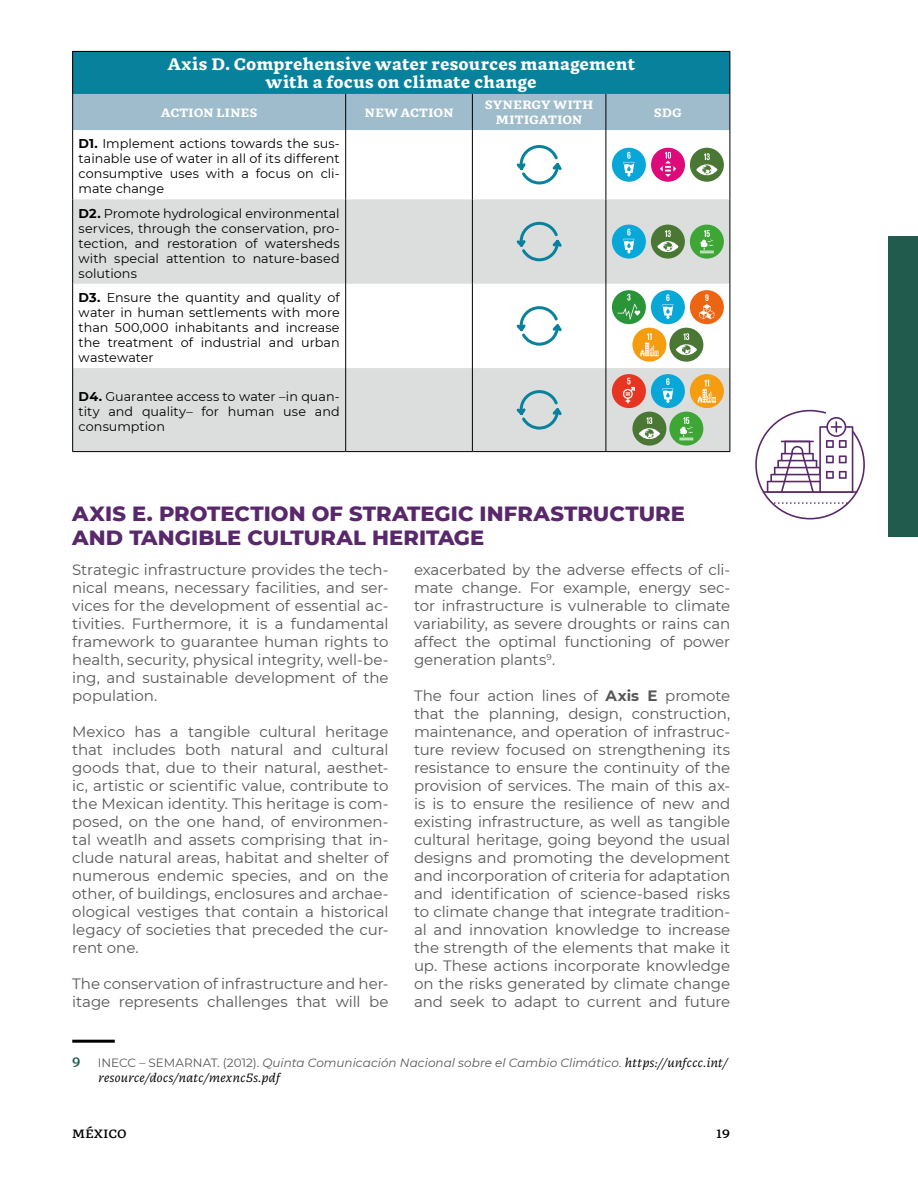
<style>
.page{position:relative;width:918px;height:1188px;background:#fff}
.page>*{position:absolute;margin:0;border:0;box-sizing:border-box;transform-origin:0 0}
.t1{font:800 21px/24px "Montserrat";letter-spacing:.005em;color:#58286b}
.t2{font:900 16.5px/18px "GMX";letter-spacing:.005em;color:#fff;text-align:center}
.t3{font:15px/18px "Montserrat";letter-spacing:-.005em;color:#575756;text-align:justify}
.t4{font:700 13.5px "GMX";color:#215b4e}
.t5{font:12.75px/15px "Montserrat";letter-spacing:.005em;color:#000;text-align:justify}
.t6{font:italic 12px "Montserrat";color:#575756}
.t7{font:900 12px/15px "GMX";letter-spacing:-.005em;color:#fff;text-align:center}
.t8{font:italic 12px "GMX";letter-spacing:.015em;color:#000}
.t9{font:700 12px "GMX";color:#000}
.s1{font-weight:700}
.s2{font-style:normal}
.s3{font-family:"GMX";color:#000}
</style>
<div class="page">
<div style="left:73px;top:51px;width:657px;height:43px;background:#08829c"></div>
<div style="left:73px;top:94px;width:657px;height:36px;background:#9ebccb"></div>
<svg style="left:73px;top:199px;width:657px;height:252px;fill:#dcdede"></svg>
<hr style="left:72px;top:51px;width:274px;height:1px;background:#000">
<hr style="left:72px;top:52px;width:1px;height:42px;background:#000">
<hr style="left:346px;top:51px;width:126px;height:1px;background:#000">
<hr style="left:472px;top:51px;width:134px;height:1px;background:#000">
<hr style="left:606px;top:51px;width:124px;height:1px;background:#000">
<hr style="left:730px;top:52px;width:1px;height:42px;background:#000">
<hr style="left:72px;top:94px;width:1px;height:36px;background:#000">
<hr style="left:345px;top:94px;width:1px;height:36px;background:#000">
<hr style="left:472px;top:94px;width:1px;height:36px;background:#000">
<hr style="left:606px;top:94px;width:1px;height:36px;background:#000">
<hr style="left:730px;top:94px;width:1px;height:36px;background:#000">
<hr style="left:72px;top:130px;width:1px;height:69px;background:#000">
<hr style="left:345px;top:130px;width:1px;height:69px;background:#000">
<hr style="left:472px;top:130px;width:1px;height:69px;background:#000">
<hr style="left:606px;top:130px;width:1px;height:69px;background:#000">
<hr style="left:730px;top:130px;width:1px;height:69px;background:#000">
<hr style="left:472px;top:199px;width:1px;height:85px;background:#000">
<hr style="left:72px;top:284px;width:1px;height:84px;background:#000">
<hr style="left:345px;top:284px;width:1px;height:84px;background:#000">
<hr style="left:472px;top:284px;width:1px;height:84px;background:#000">
<hr style="left:730px;top:284px;width:1px;height:84px;background:#000">
<hr style="left:72px;top:368px;width:1px;height:83px;background:#000">
<hr style="left:345px;top:368px;width:1px;height:83px;background:#000">
<hr style="left:472px;top:368px;width:1px;height:83px;background:#000">
<hr style="left:606px;top:368px;width:1px;height:83px;background:#000">
<hr style="left:730px;top:368px;width:1px;height:83px;background:#000">
<hr style="left:72px;top:451px;width:274px;height:1px;background:#000">
<hr style="left:346px;top:451px;width:126px;height:1px;background:#000">
<hr style="left:472px;top:451px;width:134px;height:1px;background:#000">
<hr style="left:606px;top:451px;width:124px;height:1px;background:#000">
<hr style="left:606px;top:199px;width:1px;height:85px;background:#000">
<hr style="left:345px;top:199px;width:1px;height:85px;background:#000">
<hr style="left:72px;top:199px;width:1px;height:85px;background:#000">
<hr style="left:730px;top:199px;width:1px;height:85px;background:#000">
<hr style="left:606px;top:284px;width:1px;height:84px;background:#000">
<svg style="left:516px;top:145px;width:46px;height:40px"></svg>
<div style="left:612px;top:148px;width:34px;height:34px;background:#07a7d7;border-radius:50%"></div>
<svg style="left:623px;top:152px;width:11px;height:25px"></svg>
<div style="left:651px;top:148px;width:34px;height:34px;background:#de0a79;border-radius:50%"></div>
<svg style="left:660px;top:152px;width:16px;height:25px"></svg>
<div style="left:690px;top:148px;width:34px;height:34px;background:#4b7735;border-radius:50%"></div>
<svg style="left:696px;top:153px;width:22px;height:22px"></svg>
<svg style="left:514px;top:220px;width:50px;height:43px;background:#b8ced2"></svg>
<div style="left:612px;top:225px;width:34px;height:34px;background:#07a7d7;border-radius:50%"></div>
<svg style="left:623px;top:229px;width:11px;height:25px"></svg>
<div style="left:651px;top:225px;width:34px;height:34px;background:#4b7735;border-radius:50%"></div>
<svg style="left:657px;top:230px;width:22px;height:22px"></svg>
<div style="left:690px;top:225px;width:34px;height:34px;background:#3ea635;border-radius:50%"></div>
<svg style="left:700px;top:230px;width:14px;height:23px"></svg>
<svg style="left:514px;top:305px;width:50px;height:42px"></svg>
<div style="left:612px;top:290px;width:34px;height:34px;background:#299438;border-radius:50%"></div>
<svg style="left:618px;top:294px;width:22px;height:26px"></svg>
<div style="left:651px;top:290px;width:34px;height:34px;background:#07a7d7;border-radius:50%"></div>
<svg style="left:662px;top:294px;width:11px;height:25px"></svg>
<div style="left:690px;top:290px;width:34px;height:34px;background:#eb6512;border-radius:50%"></div>
<svg style="left:699px;top:294px;width:15px;height:25px"></svg>
<div style="left:632px;top:328px;width:34px;height:34px;background:#f59d10;border-radius:50%"></div>
<svg style="left:640px;top:333px;width:19px;height:23px"></svg>
<div style="left:669px;top:328px;width:34px;height:34px;background:#4b7735;border-radius:50%"></div>
<svg style="left:676px;top:333px;width:21px;height:22px"></svg>
<svg style="left:514px;top:389px;width:50px;height:42px;background:#b7ced2"></svg>
<div style="left:612px;top:374px;width:34px;height:34px;background:#e63520;border-radius:50%"></div>
<svg style="left:623px;top:378px;width:12px;height:25px"></svg>
<div style="left:651px;top:374px;width:34px;height:34px;background:#07a7d7;border-radius:50%"></div>
<svg style="left:662px;top:378px;width:11px;height:25px"></svg>
<div style="left:690px;top:374px;width:34px;height:34px;background:#f59d10;border-radius:50%"></div>
<svg style="left:698px;top:380px;width:18px;height:23px"></svg>
<div style="left:632px;top:412px;width:34px;height:34px;background:#4b7735;border-radius:50%"></div>
<svg style="left:639px;top:417px;width:21px;height:22px"></svg>
<div style="left:669px;top:412px;width:34px;height:34px;background:#3ea635;border-radius:50%"></div>
<svg style="left:679px;top:417px;width:14px;height:23px"></svg>
<hr style="left:72px;top:1040px;width:43px;height:3px;background:#000">
<svg style="left:755px;top:410px;width:110px;height:109px"></svg>
<div style="left:888px;top:237px;width:30px;height:300px;background:#215b4e"></div>
<p class="t2" style="left:167px;top:55px;width:469px">Axis D. Comprehensive water resources management with a focus on climate change</p>
<p class="t7" style="left:161px;top:105px;width:98px">ACTION LINES</p>
<p class="t7" style="left:364px;top:105px;width:91px">NEW ACTION</p>
<p class="t7" style="left:485px;top:97px;width:110px">SYNERGY WITH<br>MITIGATION</p>
<p class="t7" style="left:654px;top:105px;width:29px">SDG</p>
<p class="t5" style="left:79px;top:136px;width:263px"><span class="s1">D1.</span> Implement actions towards the sus&shy;tainable use of water in all of its different consumptive uses with a focus on cli&shy;mate change</p>
<p class="t5" style="left:79px;top:205px;width:263px"><span class="s1">D2.</span> Promote hydrological environmental services, through the conservation, pro&shy;tection, and restoration of watersheds with special attention to nature-based solutions</p>
<p class="t5" style="left:79px;top:290px;width:263px"><span class="s1">D3.</span> Ensure the quantity and quality of water in human settlements with more than 500,000 inhabitants and increase the treatment of industrial and urban wastewater</p>
<p class="t5" style="left:79px;top:389px;width:263px"><span class="s1">D4.</span> Guarantee access to water –in quan&shy;tity and quality– for human use and consumption</p>
<h1 class="t1" style="left:72px;top:500px;width:614px">AXIS E. PROTECTION OF STRATEGIC INFRASTRUCTURE<br>AND TANGIBLE CULTURAL HERITAGE</h1>
<p class="t3" style="left:72px;top:560px;width:318px">Strategic infrastructure provides the tech&shy;nical means, necessary facilities, and ser&shy;vices for the development of essential ac&shy;tivities. Furthermore, it is a fundamental framework to guarantee human rights to health, security, physical integrity, well-be&shy;ing, and sustainable development of the population.</p>
<p class="t3" style="left:72px;top:722px;width:318px">Mexico has a tangible cultural heritage that includes both natural and cultural goods that, due to their natural, aesthet&shy;ic, artistic or scientific value, contribute to the Mexican identity. This heritage is com&shy;posed, on the one hand, of environmen&shy;tal weatlh and assets comprising that in&shy;clude natural areas, habitat and shelter of numerous endemic species, and on the other, of buildings, enclosures and archae&shy;ological vestiges that contain a historical legacy of societies that preceded the cur&shy;rent one.</p>
<p class="t3" style="left:72px;top:974px;width:318px">The conservation of infrastructure and her&shy;itage represents challenges that will be</p>
<p class="t3" style="left:414px;top:560px;width:318px">exacerbated by the adverse effects of cli&shy;mate change. For example, energy sec&shy;tor infrastructure is vulnerable to climate variability, as severe droughts or rains can affect the optimal functioning of power generation plants<sup>9</sup>.</p>
<p class="t3" style="left:414px;top:686px;width:318px">The four action lines of <span class="s1">Axis E</span> promote that the planning, design, construction, maintenance, and operation of infrastruc&shy;ture review focused on strengthening its resistance to ensure the continuity of the provision of services. The main of this ax&shy;is is to ensure the resilience of new and existing infrastructure, as well as tangible cultural heritage, going beyond the usual designs and promoting the development and incorporation of criteria for adaptation and identification of science-based risks to climate change that integrate tradition&shy;al and innovation knowledge to increase the strength of the elements that make it up. These actions incorporate knowledge on the risks generated by climate change and seek to adapt to current and future</p>
<p class="t4" style="left:72px;top:1054px;width:10px">9</p>
<p class="t6" style="left:98px;top:1054px;width:631px"><span class="s2">INECC – SEMARNAT. (2012).</span> Quinta Comunicación Nacional sobre el Cambio Climático<span class="s2">.</span> <span class="s3">https://unfccc.int/</span></p>
<p class="t8" style="left:98px;top:1071px;width:183px">resource/docs/natc/mexnc5s.pdf</p>
<p class="t9" style="left:72px;top:1127px;width:56px">MÉXICO</p>
<p class="t9" style="left:716px;top:1127px;width:16px">19</p>
</div>
